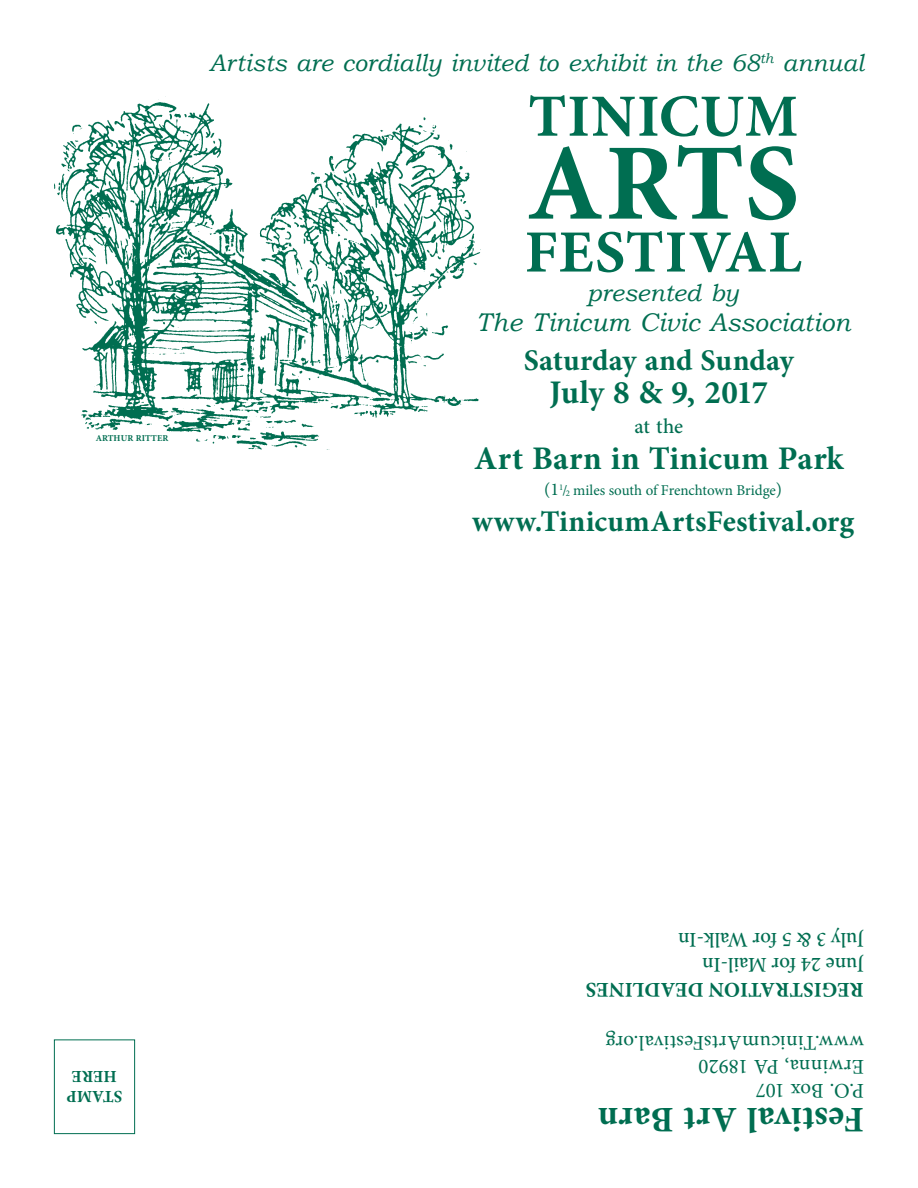
<style>
.page{position:relative;width:918px;height:1188px;background:#fff}
.page>*{position:absolute;margin:0;border:0;box-sizing:border-box;transform-origin:0 0}
.t1{font:700 108.75px "Minion Pro";color:#006e51}
.t2{font:700 60px "Minion Pro";letter-spacing:.015em;color:#006e51}
.t3{font:700 36px "Minion Pro";letter-spacing:.01em;color:#006e51}
.t4{font:700 33px "Minion Pro";letter-spacing:.01em;color:#006e51}
.t5{font:700 33px "Minion Pro";letter-spacing:-.015em;color:#006e51}
.t6{font:700 30px "Minion Pro";letter-spacing:.01em;color:#006e51}
.t7{font:italic 25.5px "Bookman Old Style";letter-spacing:.005em;color:#006e51}
.t8{font:italic 24px "Bookman Old Style";color:#006e51}
.t9{font:21px "Minion Pro";letter-spacing:.005em;color:#006e51}
.t10{font:500 21px "Minion Pro";letter-spacing:-.01em;color:#006e51}
.t11{font:700 21px "Minion Pro";letter-spacing:.01em;color:#006e51}
.t12{font:700 16.95px "Minion Pro";letter-spacing:.01em;color:#006e51}
.t13{font:15px "Minion Pro";letter-spacing:-.01em;color:#006e51}
.t14{font:700 9px "Minion Pro";letter-spacing:.005em;color:#006e51}
.s1{font-size:18px}
.s2{font-size:8.7px}
</style>
<div class="page">
<img style="left:54px;top:96px;width:426px;height:354px">
<div style="left:54px;top:1040px;width:81px;height:94px;border:1px solid #006e51"></div>
<p class="t14" style="left:96px;top:432px;width:74px">ARTHUR RITTER</p>
<p class="t8" style="left:209px;top:49px;width:656px">Artists are cordially invited to exhibit in the 68<sup>th</sup> annual</p>
<p class="t2" style="left:528px;top:74px;width:272px">TINICUM</p>
<p class="t1" style="left:527px;top:107px;width:274px">ARTS</p>
<p class="t2" style="left:525px;top:210px;width:278px">FESTIVAL</p>
<p class="t8" style="left:587px;top:279px;width:153px">presented by</p>
<p class="t7" style="left:476px;top:308px;width:375px">The Tinicum Civic Association</p>
<p class="t6" style="left:524px;top:339px;width:271px">Saturday and Sunday</p>
<p class="t5" style="left:549px;top:369px;width:220px">July 8 &amp; 9, 2017</p>
<p class="t10" style="left:634px;top:412px;width:50px">at the</p>
<p class="t4" style="left:474px;top:435px;width:371px">Art Barn in Tinicum Park</p>
<p class="t13" style="left:544px;top:481px;width:239px"><span class="s1">(1</span><sup>1</sup>/<span class="s2">2</span> miles south of Frenchtown Bridge<span class="s1">)</span></p>
<p class="t6" style="left:472px;top:500px;width:384px">www.TinicumArtsFestival.org</p>
<p class="t12" style="left:117px;top:1088px;width:46px;rotate:-180deg">HERE</p>
<p class="t12" style="left:122px;top:1108px;width:57px;rotate:-180deg">STAMP</p>
<p class="t10" style="left:864px;top:954px;width:187px;rotate:-180deg">July 3 &amp; 5 for Walk-In</p>
<p class="t10" style="left:864px;top:979px;width:163px;rotate:-180deg">June 24 for Mail-In</p>
<p class="t11" style="left:864px;top:1005px;width:280px;rotate:-180deg">REGISTRATION DEADLINES</p>
<p class="t9" style="left:864px;top:1057px;width:260px;rotate:-180deg">www.TinicumArtsFestival.org</p>
<p class="t9" style="left:864px;top:1081px;width:167px;rotate:-180deg">Erwinna, PA 18920</p>
<p class="t9" style="left:864px;top:1105px;width:110px;rotate:-180deg">P.O. Box 107</p>
<p class="t3" style="left:864px;top:1145px;width:267px;rotate:-180deg">Festival Art Barn</p>
</div>
